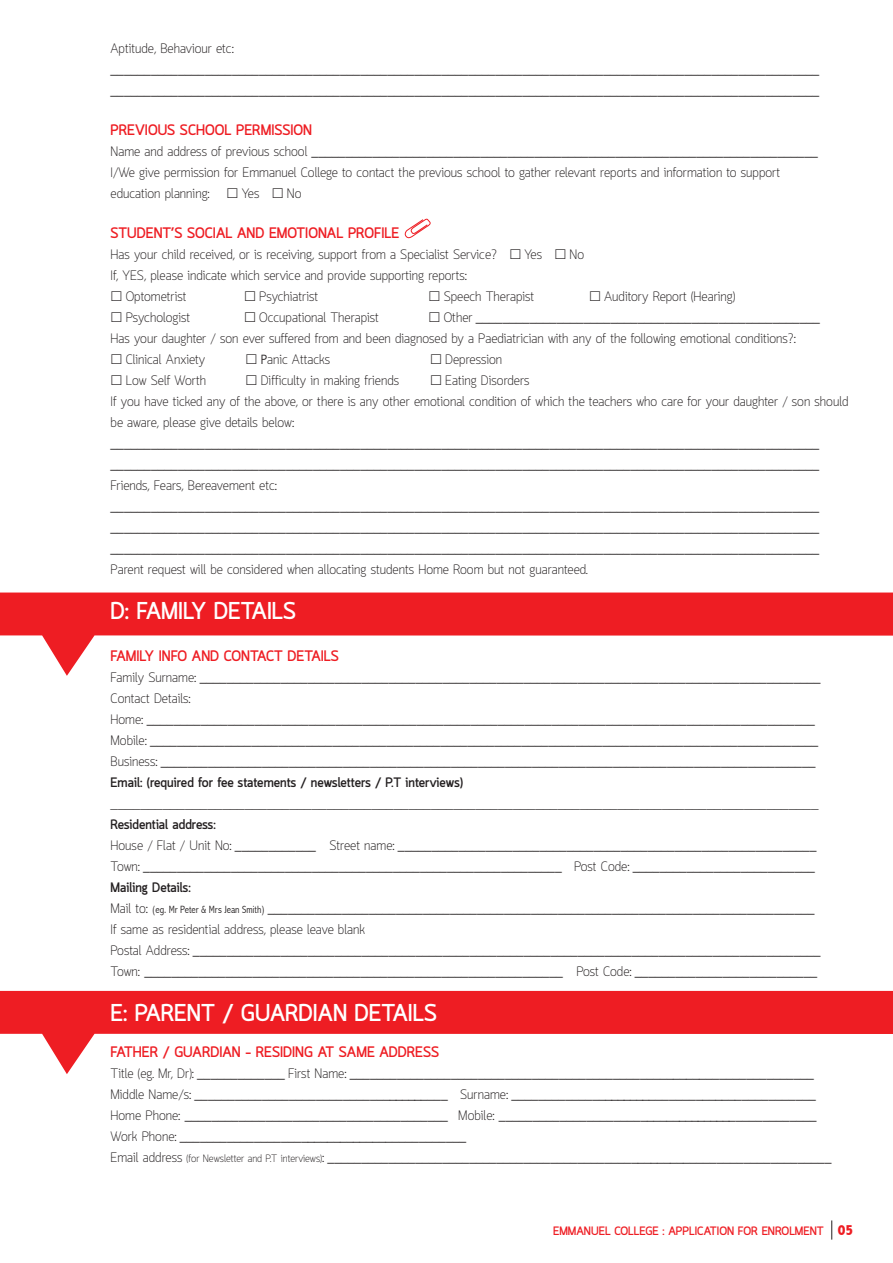
<style>
.page{position:relative;width:893px;height:1263px;background:#fff}
.page>*{position:absolute;margin:0;border:0;box-sizing:border-box;transform-origin:0 0}
.t1{font:700 24px "Quark";color:#fff}
.t2{font:700 15px "Quark";color:#ee1d23}
.t3{font:300 condensed 13.5px/21px "Abadi";color:#231f20}
.t4{font:300 13.5px/21px "Quark";color:#231f20}
.t5{font:800 condensed 13.5px "Abadi";color:#231f20}
.t6{font:700 13.5px "Quark";color:#231f20}
.t7{font:700 12px "Quark";color:#ee1d23}
.s1{font-family:"Abadi";font-stretch:condensed}
.s2{font-family:"Quark";font-stretch:normal}
.s3{font-size:10.5px}
.s4{font-family:"Quark";font-stretch:normal;font-size:10.5px}
.s5{font-family:"Abadi";font-weight:800;font-stretch:condensed;font-size:15px}
</style>
<div class="page">
<svg style="left:831px;top:1220px;width:1px;height:19px"></svg>
<svg style="left:0;top:592px;width:893px;height:84px;fill:#ee1d23"></svg>
<svg style="left:0;top:991px;width:893px;height:83px;fill:#ee1d23"></svg>
<svg style="left:405px;top:218px;width:26px;height:20px"></svg>
<p class="t4" style="left:111px;top:39px;width:125px">Aptitude, Behaviour etc:</p>
<p class="t3" style="left:111px;top:59px;width:710px">_________________________________________________________________________________________________________</p>
<p class="t3" style="left:111px;top:80px;width:710px">_________________________________________________________________________________________________________</p>
<p class="t2" style="left:111px;top:121px;width:203px">PREVIOUS SCHOOL PERMISSION</p>
<p class="t4" style="left:111px;top:142px;width:709px">Name and address of previous school <span class="s1">___________________________________________________________________________<br></span>I/We give permission for Emmanuel College to contact the previous school to gather relevant reports and information to support education planning:</p>
<p class="t4" style="left:242px;top:184px;width:19px">Yes</p>
<p class="t4" style="left:287px;top:184px;width:16px">No</p>
<p class="t2" style="left:111px;top:224px;width:290px">STUDENT’S SOCIAL AND EMOTIONAL PROFILE</p>
<p class="t4" style="left:111px;top:245px;width:388px">Has your child received, or is receiving, support from a Specialist Service?</p>
<p class="t4" style="left:524px;top:245px;width:19px">Yes</p>
<p class="t4" style="left:570px;top:245px;width:16px">No</p>
<p class="t4" style="left:111px;top:266px;width:358px">If, YES, please indicate which service and provide supporting reports:</p>
<p class="t4" style="left:126px;top:287px;width:62px">Optometrist</p>
<p class="t4" style="left:259px;top:287px;width:60px">Psychiatrist</p>
<p class="t4" style="left:444px;top:287px;width:92px">Speech Therapist</p>
<p class="t4" style="left:604px;top:287px;width:133px">Auditory Report (Hearing)</p>
<p class="t4" style="left:126px;top:308px;width:66px">Psychologist</p>
<p class="t4" style="left:259px;top:308px;width:121px">Occupational Therapist</p>
<p class="t3" style="left:444px;top:307px;width:378px"><span class="s2">Other</span> ___________________________________________________</p>
<p class="t4" style="left:111px;top:329px;width:687px">Has your daughter / son ever suffered from and been diagnosed by a Paediatrician with any of the following emotional conditions?:</p>
<p class="t4" style="left:126px;top:350px;width:81px">Clinical Anxiety</p>
<p class="t4" style="left:261px;top:350px;width:71px"><span class="s1">P</span>anic Attacks</p>
<p class="t4" style="left:445px;top:350px;width:59px">Depression</p>
<p class="t4" style="left:126px;top:371px;width:82px">Low Self Worth</p>
<p class="t4" style="left:261px;top:371px;width:140px">Difficulty in making friends</p>
<p class="t4" style="left:445px;top:371px;width:86px">Eating Disorders</p>
<p class="t4" style="left:111px;top:392px;width:739px">If you have ticked any of the above, or there is any other emotional condition of which the teachers who care for your daughter / son should be aware, please give details below:</p>
<p class="t3" style="left:111px;top:433px;width:710px">_________________________________________________________________________________________________________</p>
<p class="t3" style="left:111px;top:454px;width:710px">_________________________________________________________________________________________________________</p>
<p class="t4" style="left:111px;top:476px;width:168px">Friends, Fears, Bereavement etc:</p>
<p class="t3" style="left:111px;top:496px;width:710px">_________________________________________________________________________________________________________</p>
<p class="t3" style="left:111px;top:517px;width:710px">_________________________________________________________________________________________________________</p>
<p class="t3" style="left:111px;top:538px;width:710px">_________________________________________________________________________________________________________</p>
<p class="t4" style="left:111px;top:560px;width:479px">Parent request will be considered when allocating students Home Room but not guaranteed.</p>
<p class="t1" style="left:111px;top:597px;width:187px">D: FAMILY DETAILS</p>
<p class="t2" style="left:111px;top:647px;width:230px">FAMILY INFO AND CONTACT DETAILS</p>
<p class="t3" style="left:111px;top:667px;width:712px"><span class="s2">Family Surname:</span> ____________________________________________________________________________________________</p>
<p class="t4" style="left:111px;top:689px;width:82px">Contact Details:</p>
<p class="t3" style="left:111px;top:709px;width:706px"><span class="s2">Home:</span> ___________________________________________________________________________________________________</p>
<p class="t3" style="left:111px;top:730px;width:709px"><span class="s2">Mobile:</span> ___________________________________________________________________________________________________</p>
<p class="t3" style="left:111px;top:751px;width:706px"><span class="s2">Business:</span> _________________________________________________________________________________________________</p>
<p class="t6" style="left:111px;top:775px;width:354px">Email: (required for fee statements / newsletters / P.T interviews)</p>
<p class="t5" style="left:111px;top:796px;width:709px">_______________________________________________________________________________________________</p>
<p class="t6" style="left:111px;top:817px;width:107px">Residential address:</p>
<p class="t3" style="left:111px;top:835px;width:707px"><span class="s2">House / Flat / Unit No:</span> ____________ <span class="s2">Street name:</span> ______________________________________________________________</p>
<p class="t3" style="left:111px;top:856px;width:706px"><span class="s2">Town:</span> ______________________________________________________________ <span class="s2">Post Code:</span> ___________________________</p>
<p class="t6" style="left:111px;top:880px;width:82px">Mailing Details:</p>
<p class="t3" style="left:111px;top:898px;width:705px"><span class="s2">Mail to:</span> <span class="s3">(eg. Mr Peter &amp; Mrs Jean Smith)</span> _________________________________________________________________________________</p>
<p class="t4" style="left:111px;top:920px;width:256px">If same as residential address, please leave blank</p>
<p class="t3" style="left:111px;top:940px;width:712px"><span class="s2">Postal Address:</span> _____________________________________________________________________________________________</p>
<p class="t3" style="left:111px;top:961px;width:708px"><span class="s2">Town:</span> ______________________________________________________________ <span class="s2">Post Code:</span> ___________________________</p>
<p class="t1" style="left:111px;top:999px;width:328px">E: PARENT / GUARDIAN DETAILS</p>
<p class="t2" style="left:111px;top:1043px;width:330px">FATHER / GUARDIAN - RESIDING AT SAME ADDRESS</p>
<p class="t3" style="left:111px;top:1063px;width:705px"><span class="s2">Title (eg. Mr, Dr):</span> _____________ <span class="s2">First Name:</span> _____________________________________________________________________</p>
<p class="t3" style="left:111px;top:1084px;width:707px"><span class="s2">Middle Name/s:</span> ______________________________________ <span class="s2">Surname:</span> ______________________________________________</p>
<p class="t3" style="left:111px;top:1105px;width:708px"><span class="s2">Home Phone:</span> _______________________________________ <span class="s2">Mobile:</span> ________________________________________________</p>
<p class="t3" style="left:111px;top:1126px;width:722px"><span class="s2">Work Phone:</span> ___________________________________________<br><span class="s2">Email address</span> <span class="s4">(for Newsletter and P.T interviews)</span><span class="s2">:</span> ___________________________________________________________________________</p>
<p class="t7" style="left:553px;top:1224px;width:302px">EMMANUEL COLLEGE : APPLICATION FOR ENROLMENT <span class="s5">05</span></p>
</div>
